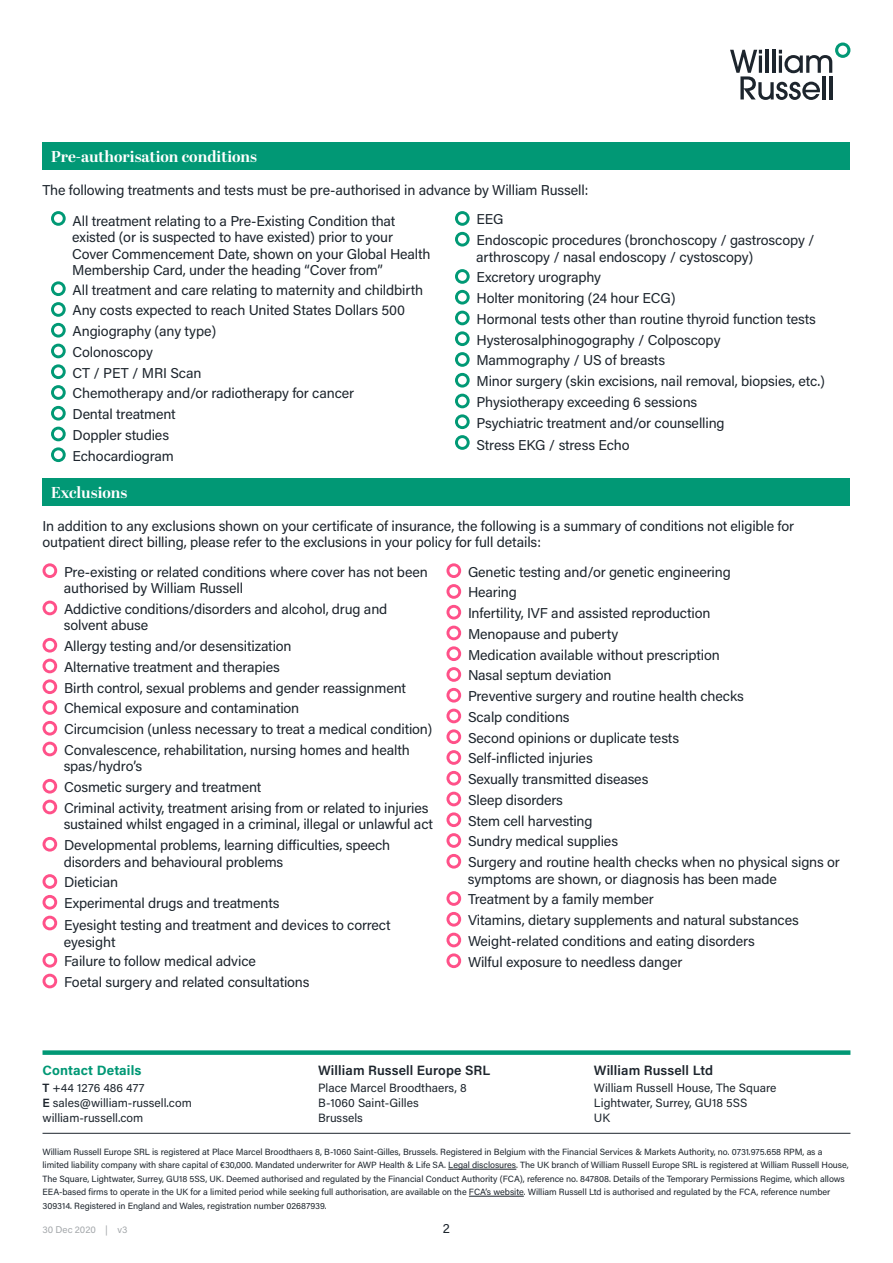
<style>
.page{position:relative;width:893px;height:1263px;background:#fff}
.page>*{position:absolute;margin:0;border:0;box-sizing:border-box;transform-origin:0 0}
.t1{font:700 15.75px "Abril Display";color:#fff}
.t2{font:14.25px/20.7px "Acumin Pro";letter-spacing:-.01em;color:#1d252d}
.t3{font:600 13.5px "Acumin Pro";letter-spacing:.01em;color:#1d252d}
.t4{font:700 13.5px "Acumin Pro";letter-spacing:.005em;color:#019875}
.t5{font:13.5px "Acumin Pro";color:#1d252d}
.t6{font:12px/15px "Acumin Pro";color:#1d252d}
.t7{font:9.75px "Acumin Pro";letter-spacing:.005em;color:#a4a8ab}
.t8{font:9px/13.5px "Acumin Pro";letter-spacing:-.005em;color:#1d252d}
.s1{font-weight:600}
</style>
<div class="page">
<svg style="left:730px;top:43px;width:120px;height:57px"></svg>
<hr style="left:822px;top:76px;width:4px;height:23px;background:#1d252d">
<hr style="left:829px;top:76px;width:3px;height:23px;background:#1d252d">
<hr style="left:448px;top:1169px;width:68px;height:1px;background:#1d252d">
<hr style="left:469px;top:1196px;width:55px;height:1px;background:#1d252d">
<div style="left:43px;top:1050px;width:807px;height:5px;background:#019875"></div>
<hr style="left:43px;top:1133px;width:807px;height:1px;background:#1d252d">
<div style="left:43px;top:142px;width:807px;height:28px;background:#019875"></div>
<svg style="left:51px;top:211px;width:15px;height:15px"></svg>
<svg style="left:51px;top:281px;width:15px;height:15px"></svg>
<svg style="left:51px;top:302px;width:15px;height:15px"></svg>
<svg style="left:51px;top:323px;width:15px;height:15px"></svg>
<svg style="left:51px;top:344px;width:15px;height:14px"></svg>
<svg style="left:51px;top:364px;width:15px;height:15px"></svg>
<svg style="left:51px;top:385px;width:15px;height:15px"></svg>
<svg style="left:51px;top:406px;width:15px;height:15px"></svg>
<svg style="left:51px;top:427px;width:15px;height:14px"></svg>
<svg style="left:51px;top:447px;width:15px;height:15px"></svg>
<svg style="left:455px;top:211px;width:15px;height:15px"></svg>
<svg style="left:455px;top:232px;width:15px;height:15px"></svg>
<svg style="left:455px;top:269px;width:15px;height:15px"></svg>
<svg style="left:455px;top:290px;width:15px;height:15px"></svg>
<svg style="left:455px;top:311px;width:15px;height:14px"></svg>
<svg style="left:455px;top:331px;width:15px;height:15px"></svg>
<svg style="left:455px;top:352px;width:15px;height:15px"></svg>
<svg style="left:455px;top:373px;width:15px;height:15px"></svg>
<svg style="left:455px;top:394px;width:15px;height:14px"></svg>
<svg style="left:455px;top:414px;width:15px;height:15px"></svg>
<svg style="left:455px;top:435px;width:15px;height:15px"></svg>
<div style="left:43px;top:478px;width:807px;height:28px;background:#019875"></div>
<svg style="left:43px;top:563px;width:14px;height:15px"></svg>
<svg style="left:43px;top:601px;width:14px;height:14px"></svg>
<svg style="left:43px;top:638px;width:14px;height:14px"></svg>
<svg style="left:43px;top:659px;width:14px;height:14px"></svg>
<svg style="left:43px;top:679px;width:14px;height:15px"></svg>
<svg style="left:43px;top:700px;width:14px;height:15px"></svg>
<svg style="left:43px;top:721px;width:14px;height:14px"></svg>
<svg style="left:43px;top:742px;width:14px;height:14px"></svg>
<svg style="left:43px;top:779px;width:14px;height:14px"></svg>
<svg style="left:43px;top:800px;width:14px;height:14px"></svg>
<svg style="left:43px;top:837px;width:14px;height:14px"></svg>
<svg style="left:43px;top:874px;width:14px;height:15px"></svg>
<svg style="left:43px;top:895px;width:14px;height:14px"></svg>
<svg style="left:43px;top:916px;width:14px;height:14px"></svg>
<svg style="left:43px;top:953px;width:14px;height:14px"></svg>
<svg style="left:43px;top:974px;width:14px;height:14px"></svg>
<svg style="left:446px;top:563px;width:15px;height:15px"></svg>
<svg style="left:446px;top:584px;width:15px;height:15px"></svg>
<svg style="left:446px;top:605px;width:15px;height:14px"></svg>
<svg style="left:446px;top:626px;width:15px;height:14px"></svg>
<svg style="left:446px;top:646px;width:15px;height:15px"></svg>
<svg style="left:446px;top:667px;width:15px;height:15px"></svg>
<svg style="left:446px;top:688px;width:15px;height:14px"></svg>
<svg style="left:446px;top:709px;width:15px;height:14px"></svg>
<svg style="left:446px;top:729px;width:15px;height:15px"></svg>
<svg style="left:446px;top:750px;width:15px;height:15px"></svg>
<svg style="left:446px;top:771px;width:15px;height:14px"></svg>
<svg style="left:446px;top:792px;width:15px;height:14px"></svg>
<svg style="left:446px;top:812px;width:15px;height:15px"></svg>
<svg style="left:446px;top:833px;width:15px;height:15px"></svg>
<svg style="left:446px;top:854px;width:15px;height:14px"></svg>
<svg style="left:446px;top:891px;width:15px;height:15px"></svg>
<svg style="left:446px;top:912px;width:15px;height:14px"></svg>
<svg style="left:446px;top:933px;width:15px;height:14px"></svg>
<svg style="left:446px;top:953px;width:15px;height:15px"></svg>
<p class="t1" style="left:51px;top:146px;width:208px">Pre-authorisation conditions</p>
<p class="t2" style="left:73px;top:174px;width:517px;line-height:30.6px;text-indent:-30px">The following treatments and tests must be pre-authorised in advance by William Russell:<br>All treatment relating to a Pre-Existing Condition that</p>
<p class="t2" style="left:72px;top:228px;width:360px;line-height:16.5px">existed (or is suspected to have existed) prior to your<br>Cover Commencement Date, shown on your Global Health<br>Membership Card, under the heading “Cover from”</p>
<p class="t2" style="left:73px;top:279px;width:352px">All treatment and care relating to maternity and childbirth<br>Any costs expected to reach United States Dollars 500<br>Angiography (any type)<br>Colonoscopy<br>CT / PET / MRI Scan<br>Chemotherapy and/or radiotherapy for cancer<br>Dental treatment<br>Doppler studies<br>Echocardiogram</p>
<p class="t2" style="left:476px;top:208px;width:340px">EEG<br>Endoscopic procedures (bronchoscopy / gastroscopy /</p>
<p class="t2" style="left:476px;top:246px;width:350px">arthroscopy / nasal endoscopy / cystoscopy)<br>Excretory urography<br>Holter monitoring (24 hour ECG)<br>Hormonal tests other than routine thyroid function tests Hysterosalphinogography / Colposcopy<br>Mammography / US of breasts<br>Minor surgery (skin excisions, nail removal, biopsies, etc.)<br>Physiotherapy exceeding 6 sessions<br>Psychiatric treatment and/or counselling</p>
<p class="t2" style="left:476px;top:434px;width:155px">Stress EKG / stress Echo</p>
<p class="t1" style="left:51px;top:481px;width:78px">Exclusions</p>
<p class="t2" style="left:43px;top:517px;width:753px;line-height:16.5px">In addition to any exclusions shown on your certificate of insurance, the following is a summary of conditions not eligible for outpatient direct billing, please refer to the exclusions in your policy for full details:</p>
<p class="t2" style="left:64px;top:563px;width:366px;line-height:16.5px">Pre-existing or related conditions where cover has not been authorised by William Russell</p>
<p class="t2" style="left:64px;top:600px;width:325px;line-height:16.5px">Addictive conditions/disorders and alcohol, drug and solvent abuse</p>
<p class="t2" style="left:64px;top:635px;width:370px">Allergy testing and/or desensitization<br>Alternative treatment and therapies<br>Birth control, sexual problems and gender reassignment Chemical exposure and contamination<br>Circumcision (unless necessary to treat a medical condition)<br>Convalescence, rehabilitation, nursing homes and health</p>
<p class="t2" style="left:64px;top:755px;width:366px">spas/hydro’s<br>Cosmetic surgery and treatment<br>Criminal activity, treatment arising from or related to injuries</p>
<p class="t2" style="left:64px;top:813px;width:371px">sustained whilst engaged in a criminal, illegal or unlawful act<br>Developmental problems, learning difficulties, speech</p>
<p class="t2" style="left:64px;top:851px;width:221px">disorders and behavioural problems<br>Dietician<br>Experimental drugs and treatments</p>
<p class="t2" style="left:64px;top:916px;width:328px;line-height:16.5px">Eyesight testing and treatment and devices to correct eyesight</p>
<p class="t2" style="left:64px;top:950px;width:247px">Failure to follow medical advice<br>Foetal surgery and related consultations</p>
<p class="t2" style="left:468px;top:561px;width:373px">Genetic testing and/or genetic engineering<br>Hearing<br>Infertility, IVF and assisted reproduction<br>Menopause and puberty<br>Medication available without prescription<br>Nasal septum deviation<br>Preventive surgery and routine health checks<br>Scalp conditions<br>Second opinions or duplicate tests<br>Self-inflicted injuries<br>Sexually transmitted diseases<br>Sleep disorders<br>Stem cell harvesting<br>Sundry medical supplies<br>Surgery and routine health checks when no physical signs or</p>
<p class="t2" style="left:468px;top:868px;width:333px">symptoms are shown, or diagnosis has been made Treatment by a family member<br>Vitamins, dietary supplements and natural substances Weight-related conditions and eating disorders<br>Wilful exposure to needless danger</p>
<p class="t4" style="left:43px;top:1061px;width:100px">Contact Details</p>
<p class="t6" style="left:43px;top:1080px;width:151px"><span class="s1">T</span> +44 1276 486 477<br><span class="s1">E</span> sales@william-russell.com william-russell.com</p>
<p class="t3" style="left:318px;top:1061px;width:174px">William Russell Europe SRL</p>
<p class="t6" style="left:318px;top:1080px;width:150px">Place Marcel Broodthaers, 8<br>B-1060 Saint-Gilles<br>Brussels</p>
<p class="t3" style="left:594px;top:1061px;width:121px">William Russell Ltd</p>
<p class="t6" style="left:594px;top:1080px;width:184px">William Russell House, The Square<br>Lightwater, Surrey, GU18 5SS<br>UK</p>
<p class="t8" style="left:43px;top:1144px;width:808px">William Russell Europe SRL is registered at Place Marcel Broodthaers 8, B-1060 Saint-Gilles, Brussels. Registered in Belgium with the Financial Services &amp; Markets Authority, no. 0731.975.658 RPM, as a limited liability company with share capital of €30,000. Mandated underwriter for AWP Health &amp; Life SA. Legal disclosures. The UK branch of William Russell Europe SRL is registered at William Russell House, The Square, Lightwater, Surrey, GU18 5SS, UK. Deemed authorised and regulated by the Financial Conduct Authority (FCA), reference no. 847808. Details of the Temporary Permissions Regime, which allows EEA-based firms to operate in the UK for a limited period while seeking full authorisation, are available on the FCA’s website. William Russell Ltd is authorised and regulated by the FCA, reference number 309314. Registered in England and Wales, registration number 02687939.</p>
<p class="t5" style="left:443px;top:1219px;width:9px">2</p>
<p class="t7" style="left:43px;top:1223px;width:87px">30 Dec 2020 | v3</p>
</div>
